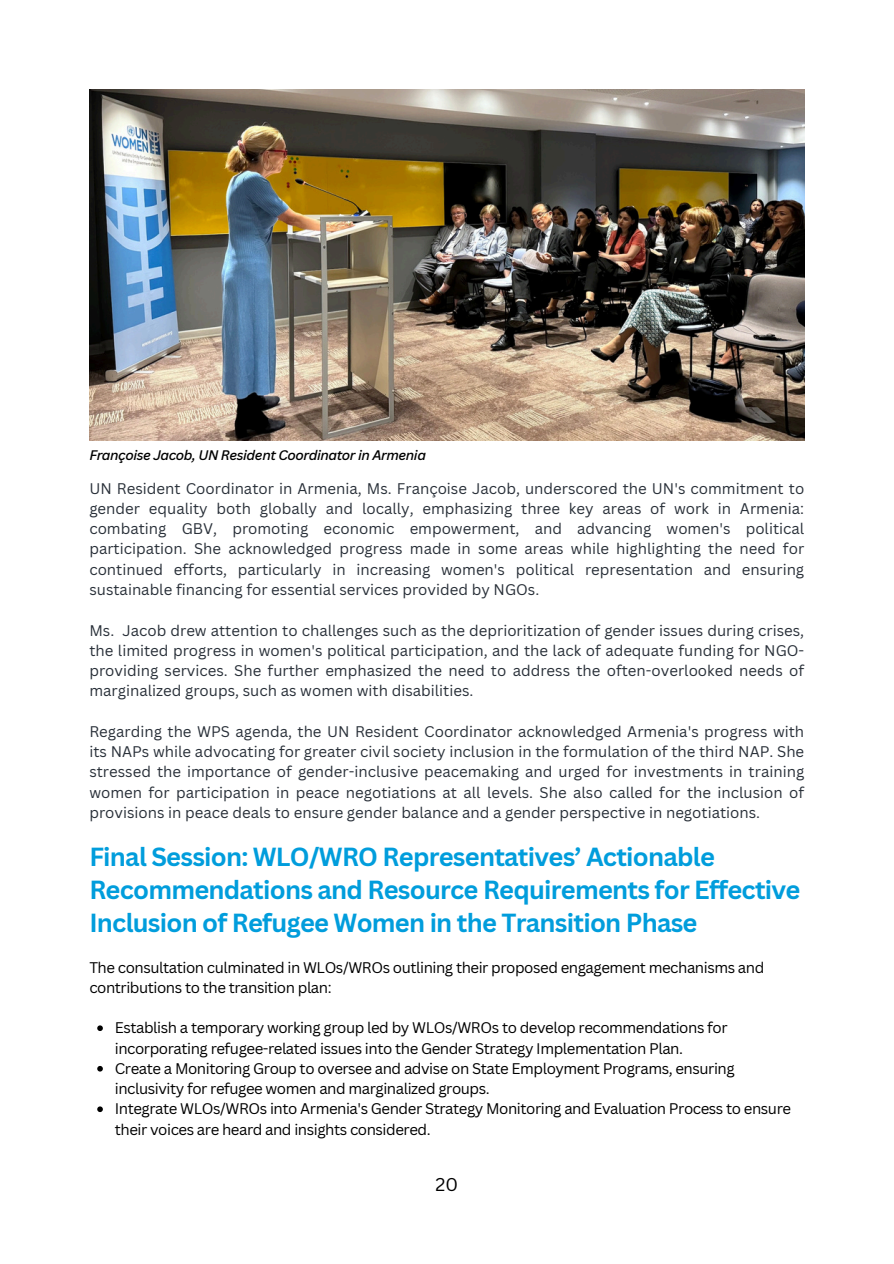
<style>
.page{position:relative;width:894px;height:1264px;background:#fff}
.page>*{position:absolute;margin:0;border:0;box-sizing:border-box;transform-origin:0 0}
.t1{font:700 25.5px/32.7px "Canva Sans";letter-spacing:-.03em;color:#019ddc}
.t2{font:18px "Canva Sans";color:#000}
.t3{font:15px/20.2px "Canva Sans";color:#293039;text-align:justify}
.t4{font:15px/20.2px "Canva Sans";letter-spacing:-.03em;color:#000}
.t5{font:italic 500 13.5px "Canva Sans";letter-spacing:-.03em;color:#000}
</style>
<div class="page">
<img style="left:89px;top:89px;width:715px;height:351px">
<svg style="left:97px;top:1025px;width:6px;height:6px"></svg>
<svg style="left:97px;top:1066px;width:6px;height:5px"></svg>
<svg style="left:97px;top:1106px;width:6px;height:6px"></svg>
<p class="t5" style="left:89px;top:445px;width:338px">Françoise Jacob, UN Resident Coordinator in Armenia</p>
<h2 class="t3" style="left:89px;top:478px;width:716px">UN Resident Coordinator in Armenia, Ms. Françoise Jacob, underscored the UN's commitment to gender equality both globally and locally, emphasizing three key areas of work in Armenia: combating GBV, promoting economic empowerment, and advancing women's political participation. She acknowledged progress made in some areas while highlighting the need for continued efforts, particularly in increasing women's political representation and ensuring sustainable financing for essential services provided by NGOs.</h2>
<p class="t3" style="left:89px;top:619px;width:716px">Ms. Jacob drew attention to challenges such as the deprioritization of gender issues during crises, the limited progress in women's political participation, and the lack of adequate funding for NGO&shy;providing services. She further emphasized the need to address the often-overlooked needs of marginalized groups, such as women with disabilities.</p>
<p class="t3" style="left:89px;top:721px;width:716px">Regarding the WPS agenda, the UN Resident Coordinator acknowledged Armenia's progress with its NAPs while advocating for greater civil society inclusion in the formulation of the third NAP. She stressed the importance of gender-inclusive peacemaking and urged for investments in training women for participation in peace negotiations at all levels. She also called for the inclusion of provisions in peace deals to ensure gender balance and a gender perspective in negotiations.</p>
<p class="t1" style="left:89px;top:840px;width:712px">Final Session: WLO/WRO Representatives’ Actionable<br>Recommendations and Resource Requirements for Effective<br>Inclusion of Refugee Women in the Transition Phase</p>
<p class="t4" style="left:89px;top:956px;width:676px">The consultation culminated in WLOs/WROs outlining their proposed engagement mechanisms and contributions to the transition plan:</p>
<p class="t4" style="left:115px;top:1017px;width:614px">Establish a temporary working group led by WLOs/WROs to develop recommendations for incorporating refugee-related issues into the Gender Strategy Implementation Plan.</p>
<p class="t4" style="left:115px;top:1057px;width:621px">Create a Monitoring Group to oversee and advise on State Employment Programs, ensuring inclusivity for refugee women and marginalized groups.</p>
<p class="t4" style="left:115px;top:1098px;width:677px">Integrate WLOs/WROs into Armenia's Gender Strategy Monitoring and Evaluation Process to ensure their voices are heard and insights considered.</p>
<h1 class="t2" style="left:435px;top:1172px;width:24px">20</h1>
</div>
